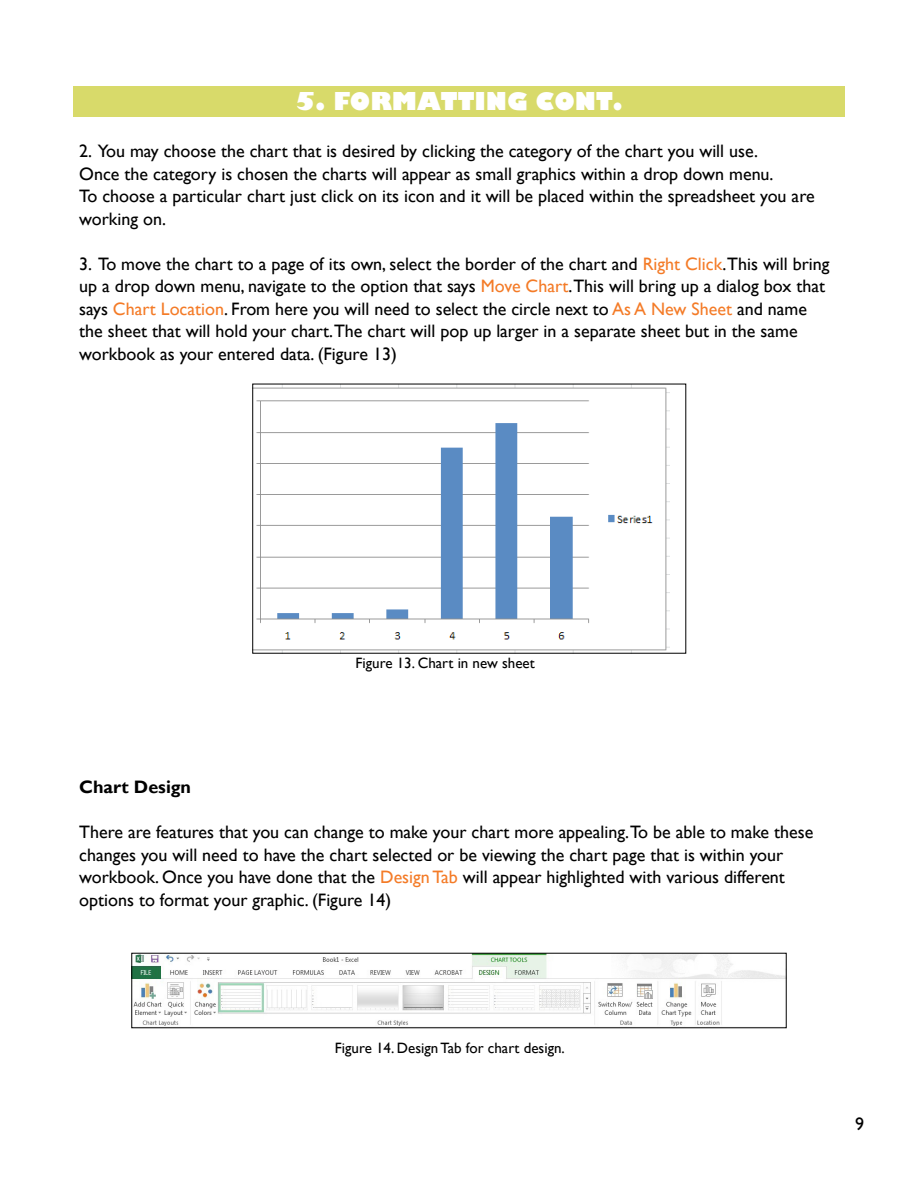
<style>
.page{position:relative;width:918px;height:1188px;background:#fff}
.page>*{position:absolute;margin:0;border:0;box-sizing:border-box;transform-origin:0 0}
.t1{font:800 24px "Gill Sans";color:#fff}
.t2{font:18px/22.5px "Gill Sans";color:#000}
.t3{font:700 18px "Gill Sans";color:#000}
.t4{font:15px "Gill Sans";color:#000}
.s1{color:#f47b27}
</style>
<div class="page">
<div style="left:73px;top:86px;width:771px;height:31px;background:#d8da6a"></div>
<img style="left:254px;top:386px;width:416px;height:266px">
<img style="left:133px;top:955px;width:652px;height:71px">
<h1 class="t1" style="left:295px;top:82px;width:329px">5. FORMATTING CONT.</h1>
<p class="t2" style="left:79px;top:140px;width:737px">2. You may choose the chart that is desired by clicking the category of the chart you will use.<br>Once the category is chosen the charts will appear as small graphics within a drop down menu.<br>To choose a particular chart just click on its icon and it will be placed within the spreadsheet you are working on.</p>
<p class="t2" style="left:79px;top:253px;width:752px">3. To move the chart to a page of its own, select the border of the chart and <span class="s1">Right Click</span>.This will bring up a drop down menu, navigate to the option that says <span class="s1">Move Chart</span>.This will bring up a dialog box that says <span class="s1">Chart Location</span>. From here you will need to select the circle next to <span class="s1">As A New Sheet</span> and name the sheet that will hold your chart.The chart will pop up larger in a separate sheet but in the same workbook as your entered data. (Figure 13)</p>
<p class="t4" style="left:356px;top:654px;width:181px">Figure 13. Chart in new sheet</p>
<p class="t3" style="left:79px;top:776px;width:113px">Chart Design</p>
<p class="t2" style="left:79px;top:821px;width:736px">There are features that you can change to make your chart more appealing.To be able to make these changes you will need to have the chart selected or be viewing the chart page that is within your workbook. Once you have done that the <span class="s1">Design Tab</span> will appear highlighted with various different options to format your graphic. (Figure 14)</p>
<p class="t4" style="left:335px;top:1039px;width:232px">Figure 14. Design Tab for chart design.</p>
<p class="t2" style="left:855px;top:1113px;width:10px">9</p>
</div>
